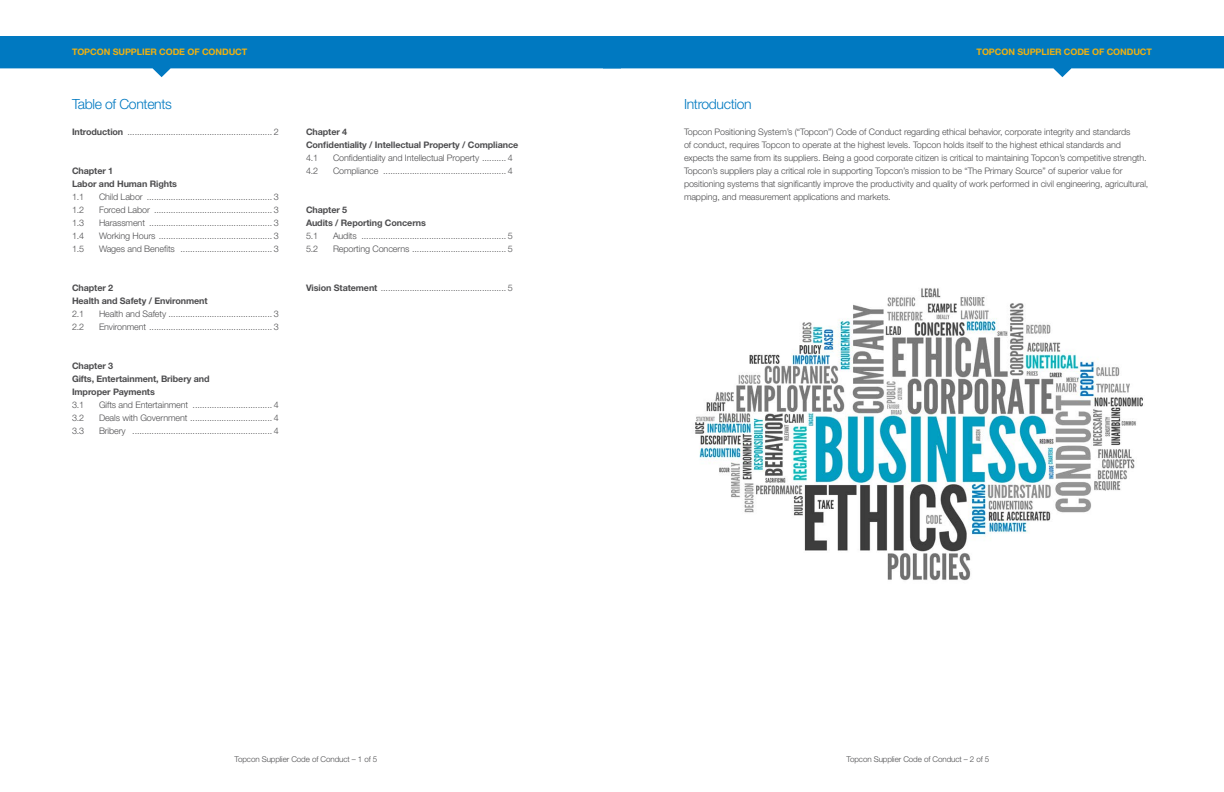
<style>
.page{position:relative;width:1224px;height:792px;background:#fff}
.page>*{position:absolute;margin:0;border:0;box-sizing:border-box;transform-origin:0 0}
.t1{font:300 14px "Helvetica Neue LT Std";letter-spacing:-.025em;color:#0079c1}
.t2{font:300 9px/13px "Helvetica Neue LT Std";letter-spacing:-.01em;color:#4d4d4f}
.t3{font:700 9px/13px "Helvetica Neue LT Std";letter-spacing:-.01em;color:#4d4d4f}
.t4{font:700 9px "Helvetica Neue LT Std";letter-spacing:-.01em;color:#eeb111}
.t5{font:300 8px "Helvetica Neue LT Std";letter-spacing:-.01em;color:#4d4d4f}
.s1{font-weight:700}
</style>
<div class="page">
<svg style="left:0;top:36px;width:1224px;height:41px"></svg>
<img style="left:695px;top:288px;width:448px;height:293px">
<p class="t4" style="left:72px;top:46px;width:177px">TOPCON SUPPLIER CODE OF CONDUCT</p>
<p class="t4" style="left:977px;top:46px;width:177px">TOPCON SUPPLIER CODE OF CONDUCT</p>
<h1 class="t1" style="left:72px;top:96px;width:101px">Table of Contents</h1>
<p class="t2" style="left:72px;top:125px;width:209px"><span class="s1">Introduction</span> ............................................................ 2</p>
<p class="t3" style="left:72px;top:164px;width:106px">Chapter 1<br>Labor and Human Rights</p>
<p class="t2" style="left:72px;top:190px;width:14px">1.1</p>
<p class="t2" style="left:99px;top:190px;width:182px">Child Labor .................................................... 3</p>
<p class="t2" style="left:72px;top:203px;width:14px">1.2</p>
<p class="t2" style="left:99px;top:203px;width:182px">Forced Labor ................................................. 3</p>
<p class="t2" style="left:72px;top:216px;width:14px">1.3</p>
<p class="t2" style="left:99px;top:216px;width:182px">Harassment ................................................... 3</p>
<p class="t2" style="left:72px;top:229px;width:14px">1.4</p>
<p class="t2" style="left:99px;top:229px;width:182px">Working Hours ............................................... 3</p>
<p class="t2" style="left:72px;top:242px;width:14px">1.5</p>
<p class="t2" style="left:99px;top:242px;width:182px">Wages and Benefits ...................................... 3</p>
<p class="t3" style="left:72px;top:281px;width:137px">Chapter 2<br>Health and Safety / Environment</p>
<p class="t2" style="left:72px;top:307px;width:14px">2.1</p>
<p class="t2" style="left:99px;top:307px;width:182px">Health and Safety ........................................... 3</p>
<p class="t2" style="left:72px;top:320px;width:14px">2.2</p>
<p class="t2" style="left:99px;top:320px;width:182px">Environment ................................................... 3</p>
<p class="t3" style="left:72px;top:359px;width:139px">Chapter 3<br>Gifts, Entertainment, Bribery and<br>Improper Payments</p>
<p class="t2" style="left:72px;top:398px;width:14px">3.1</p>
<p class="t2" style="left:99px;top:398px;width:182px">Gifts and Entertainment ................................. 4</p>
<p class="t2" style="left:72px;top:411px;width:14px">3.2</p>
<p class="t2" style="left:99px;top:411px;width:182px">Deals with Government .................................. 4</p>
<p class="t2" style="left:72px;top:424px;width:14px">3.3</p>
<p class="t2" style="left:99px;top:424px;width:182px">Bribery .......................................................... 4</p>
<p class="t3" style="left:306px;top:125px;width:214px">Chapter 4<br>Confidentiality / Intellectual Property / Compliance</p>
<p class="t2" style="left:306px;top:151px;width:14px">4.1</p>
<p class="t2" style="left:333px;top:151px;width:181px">Confidentiality and Intellectual Property .......... 4</p>
<p class="t2" style="left:306px;top:164px;width:14px">4.2</p>
<p class="t2" style="left:333px;top:164px;width:181px">Compliance ................................................... 4</p>
<p class="t3" style="left:306px;top:203px;width:121px">Chapter 5<br>Audits / Reporting Concerns</p>
<p class="t2" style="left:306px;top:229px;width:14px">5.1</p>
<p class="t2" style="left:333px;top:229px;width:181px">Audits ............................................................ 5</p>
<p class="t2" style="left:306px;top:242px;width:14px">5.2</p>
<p class="t2" style="left:333px;top:242px;width:181px">Reporting Concerns ....................................... 5</p>
<p class="t2" style="left:306px;top:281px;width:208px"><span class="s1">Vision Statement</span> .................................................... 5</p>
<h1 class="t1" style="left:684px;top:96px;width:69px">Introduction</h1>
<p class="t2" style="left:684px;top:125px;width:466px">Topcon Positioning System’s (“Topcon”) Code of Conduct regarding ethical behavior, corporate integrity and standards<br>of conduct, requires Topcon to operate at the highest levels. Topcon holds itself to the highest ethical standards and expects the same from its suppliers. Being a good corporate citizen is critical to maintaining Topcon’s competitive strength.<br>Topcon’s suppliers play a critical role in supporting Topcon’s mission to be “The Primary Source” of superior value for positioning systems that significantly improve the productivity and quality of work performed in civil engineering, agricultural, mapping, and measurement applications and markets.</p>
<p class="t5" style="left:235px;top:754px;width:144px">Topcon Supplier Code of Conduct – 1 of 5</p>
<p class="t5" style="left:847px;top:754px;width:144px">Topcon Supplier Code of Conduct – 2 of 5</p>
</div>
